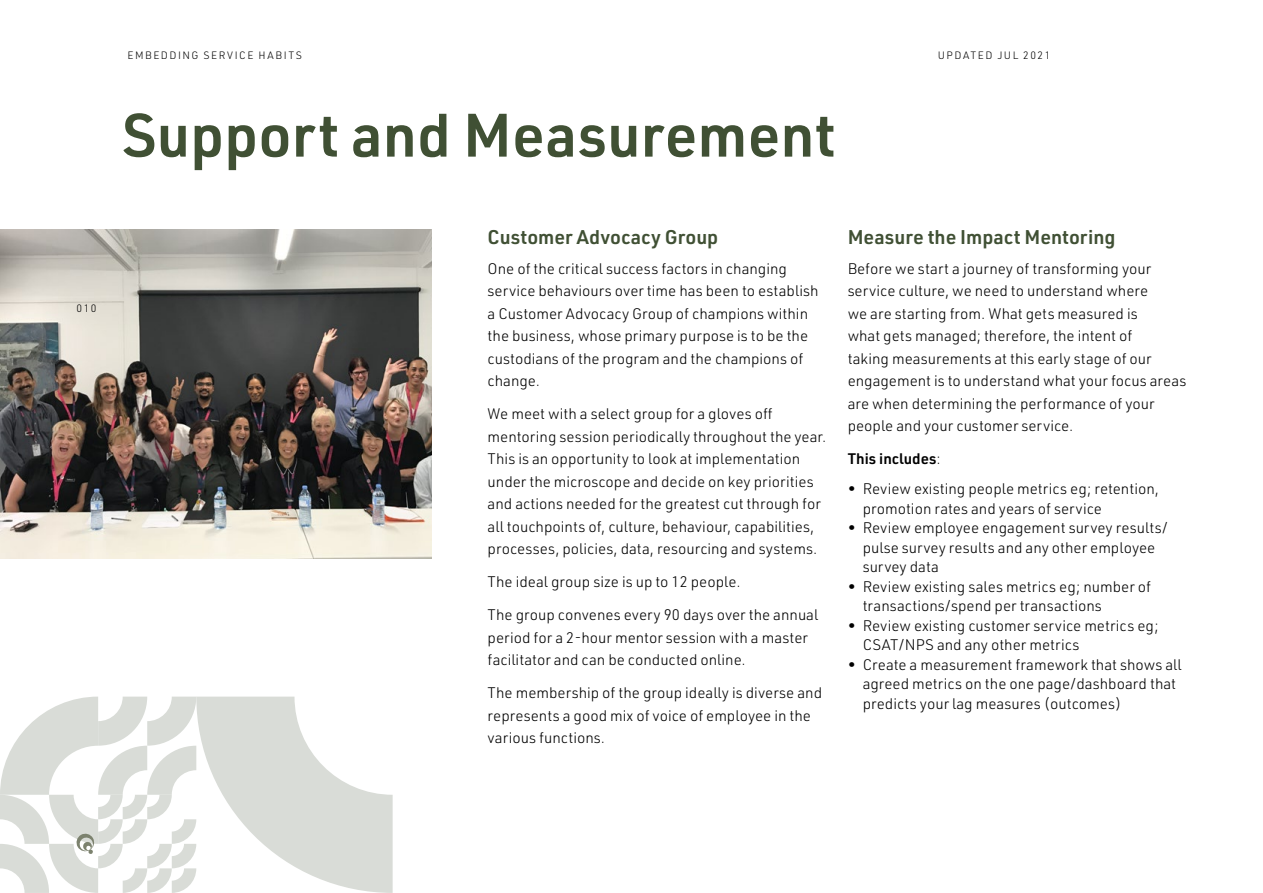
<style>
.page{position:relative;width:1263px;height:893px;background:#fff}
.page>*{position:absolute;margin:0;border:0;box-sizing:border-box;transform-origin:0 0}
.t1{font:600 60px "URWDIN";color:#405034}
.t2{font:600 19.5px "URWDIN";color:#405034}
.t3{font:300 15px/22.5px "URWDIN";color:#000}
.t4{font:600 15px "URWDIN";color:#000}
.t5{font:300 10.5px "URWDIN";letter-spacing:.14em;color:#000}
.s1{font-weight:300}
</style>
<div class="page">
<img style="left:0;top:230px;width:432px;height:328px">
<svg style="left:0;top:697px;width:393px;height:196px"></svg>
<p class="t5" style="left:77px;top:304px;width:21px">010</p>
<p class="t5" style="left:128px;top:49px;width:176px">EMBEDDING SERVICE HABITS</p>
<h1 class="t1" style="left:122px;top:113px;width:715px">Support and Measurement</h1>
<p class="t5" style="left:938px;top:49px;width:114px">UPDATED JUL 2021</p>
<h2 class="t2" style="left:488px;top:230px;width:232px">Customer Advocacy Group</h2>
<p class="t3" style="left:488px;top:258px;width:332px">One of the critical success factors in changing service behaviours over time has been to establish a Customer Advocacy Group of champions within the business, whose primary purpose is to be the custodians of the program and the champions of change.</p>
<p class="t3" style="left:488px;top:404px;width:340px">We meet with a select group for a gloves off mentoring session periodically throughout the year.<br>This is an opportunity to look at implementation under the microscope and decide on key priorities and actions needed for the greatest cut through for all touchpoints of, culture, behaviour, capabilities, processes, policies, data, resourcing and systems.</p>
<p class="t3" style="left:488px;top:572px;width:254px">The ideal group size is up to 12 people.</p>
<p class="t3" style="left:488px;top:605px;width:332px">The group convenes every 90 days over the annual period for a 2-hour mentor session with a master facilitator and can be conducted online.</p>
<p class="t3" style="left:488px;top:683px;width:336px">The membership of the group ideally is diverse and represents a good mix of voice of employee in the various functions.</p>
<h2 class="t2" style="left:848px;top:230px;width:269px">Measure the Impact Mentoring</h2>
<p class="t3" style="left:848px;top:258px;width:340px">Before we start a journey of transforming your service culture, we need to understand where<br>we are starting from. What gets measured is<br>what gets managed; therefore, the intent of<br>taking measurements at this early stage of our engagement is to understand what your focus areas are when determining the performance of your people and your customer service.</p>
<p class="t4" style="left:848px;top:453px;width:95px">This includes<span class="s1">:</span></p>
<p class="t3" style="left:863px;top:480px;width:298px;line-height:19.5px;text-indent:-15px">• Review existing people metrics eg; retention, promotion rates and years of service</p>
<p class="t3" style="left:863px;top:519px;width:307px;line-height:19.5px;text-indent:-15px">• Review employee engagement survey results/ pulse survey results and any other employee survey data</p>
<p class="t3" style="left:863px;top:578px;width:290px;line-height:19.5px;text-indent:-15px">• Review existing sales metrics eg; number of transactions/spend per transactions</p>
<p class="t3" style="left:863px;top:617px;width:297px;line-height:19.5px;text-indent:-15px">• Review existing customer service metrics eg;<br>CSAT/NPS and any other metrics</p>
<p class="t3" style="left:863px;top:656px;width:321px;line-height:19.5px;text-indent:-15px">• Create a measurement framework that shows all agreed metrics on the one page/dashboard that predicts your lag measures (outcomes)</p>
</div>
